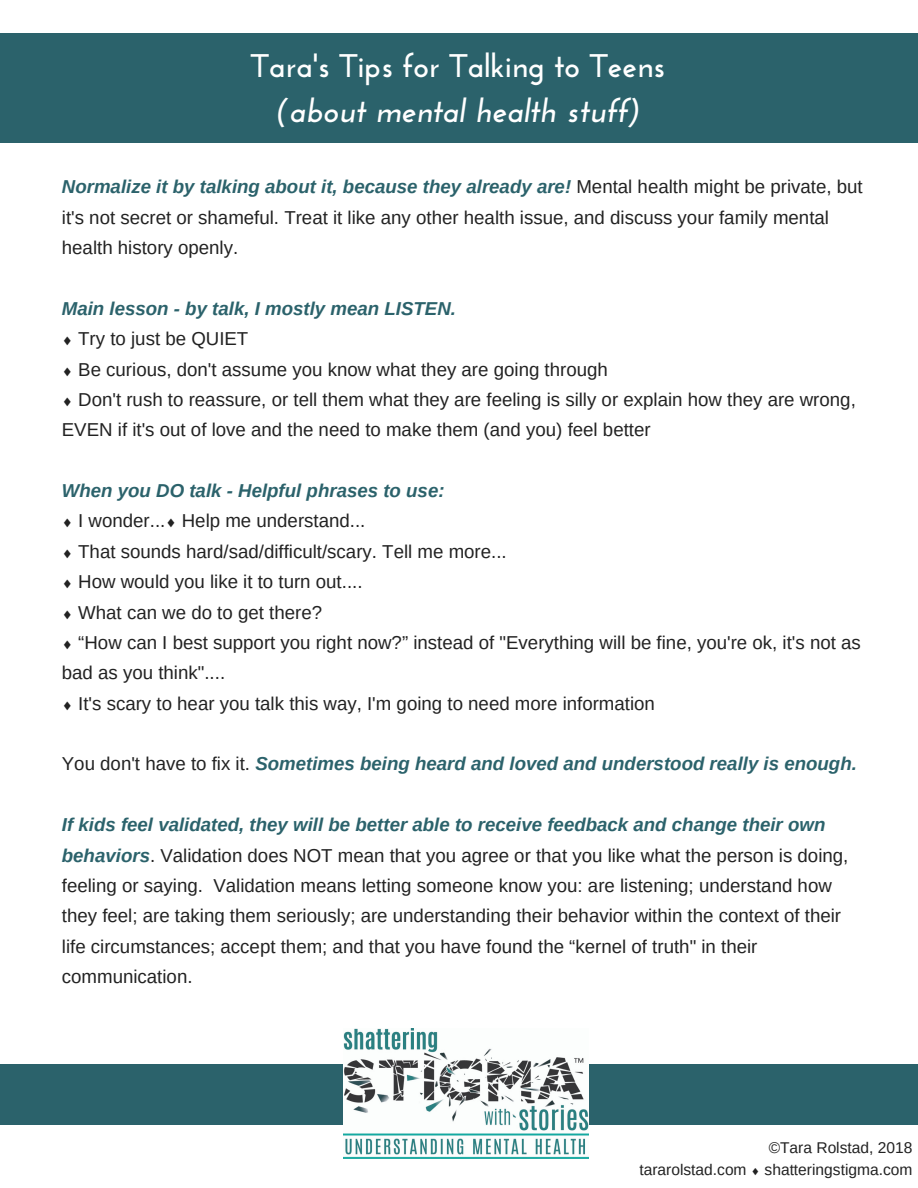
<style>
.page{position:relative;width:918px;height:1188px;background:#fff}
.page>*{position:absolute;margin:0;border:0;box-sizing:border-box;transform-origin:0 0}
.t1{font:700 32.7px "Josefin Sans";color:#fff}
.t2{font:italic 700 32.7px "Josefin Sans";color:#fff}
.t3{font:18.75px/30.3px "Arimo";color:#222}
.t4{font:italic 700 18.75px "Arimo";color:#2b626b}
.t5{font:15.6px/21.3px "Arimo";color:#222;text-align:right}
.s1{font-weight:700;font-style:italic;color:#2b626b}
.s2{font-family:"Free Mono"}
.s3{font-weight:400;font-style:normal;color:#222}
</style>
<div class="page">
<div style="left:0;top:1064px;width:918px;height:61px;background:#2b626b"></div>
<img style="left:343px;top:1028px;width:245px;height:131px">
<div style="left:0;top:34px;width:918px;height:109px;background:#2b626b"></div>
<h1 class="t1" style="left:251px;top:52px;width:416px">Tara's Tips for Talking to Teens</h1>
<h1 class="t2" style="left:275px;top:97px;width:367px">(about mental health stuff)</h1>
<p class="t3" style="left:62px;top:172px;width:802px"><span class="s1">Normalize it by talking about it, because they already are!</span> Mental health might be private, but it's not secret or shameful. Treat it like any other health issue, and discuss your family mental health history openly.</p>
<p class="t3" style="left:62px;top:293px;width:795px"><span class="s1">Main lesson - by talk, I mostly mean LISTEN.<br></span><span class="s2">⬧</span> Try to just be QUIET<br><span class="s2">⬧</span> Be curious, don't assume you know what they are going through<br><span class="s2">⬧</span> Don't rush to reassure, or tell them what they are feeling is silly or explain how they are wrong, EVEN if it's out of love and the need to make them (and you) feel better</p>
<p class="t3" style="left:62px;top:475px;width:801px"><span class="s1">When you DO talk - Helpful phrases to use:<br></span><span class="s2">⬧</span> I wonder...<span class="s2">⬧</span> Help me understand...<br><span class="s2">⬧</span> That sounds hard/sad/difficult/scary. Tell me more...<br><span class="s2">⬧</span> How would you like it to turn out....<br><span class="s2">⬧</span> What can we do to get there?<br><span class="s2">⬧</span> “How can I best support you right now?” instead of "Everything will be fine, you're ok, it's not as bad as you think"....<br><span class="s2">⬧</span> It's scary to hear you talk this way, I'm going to need more information</p>
<p class="t4" style="left:62px;top:753px;width:797px"><span class="s3">You don't have to fix it.</span> Sometimes being heard and loved and understood really is enough.</p>
<p class="t3" style="left:62px;top:810px;width:788px"><span class="s1">If kids feel validated, they will be better able to receive feedback and change their own behaviors</span>. Validation does NOT mean that you agree or that you like what the person is doing, feeling or saying. Validation means letting someone know you: are listening; understand how they feel; are taking them seriously; are understanding their behavior within the context of their life circumstances; accept them; and that you have found the “kernel of truth" in their communication.</p>
<p class="t5" style="left:639px;top:1137px;width:275px">©Tara Rolstad, 2018<br>tararolstad.com <span class="s2">⬧</span> shatteringstigma.com</p>
</div>
